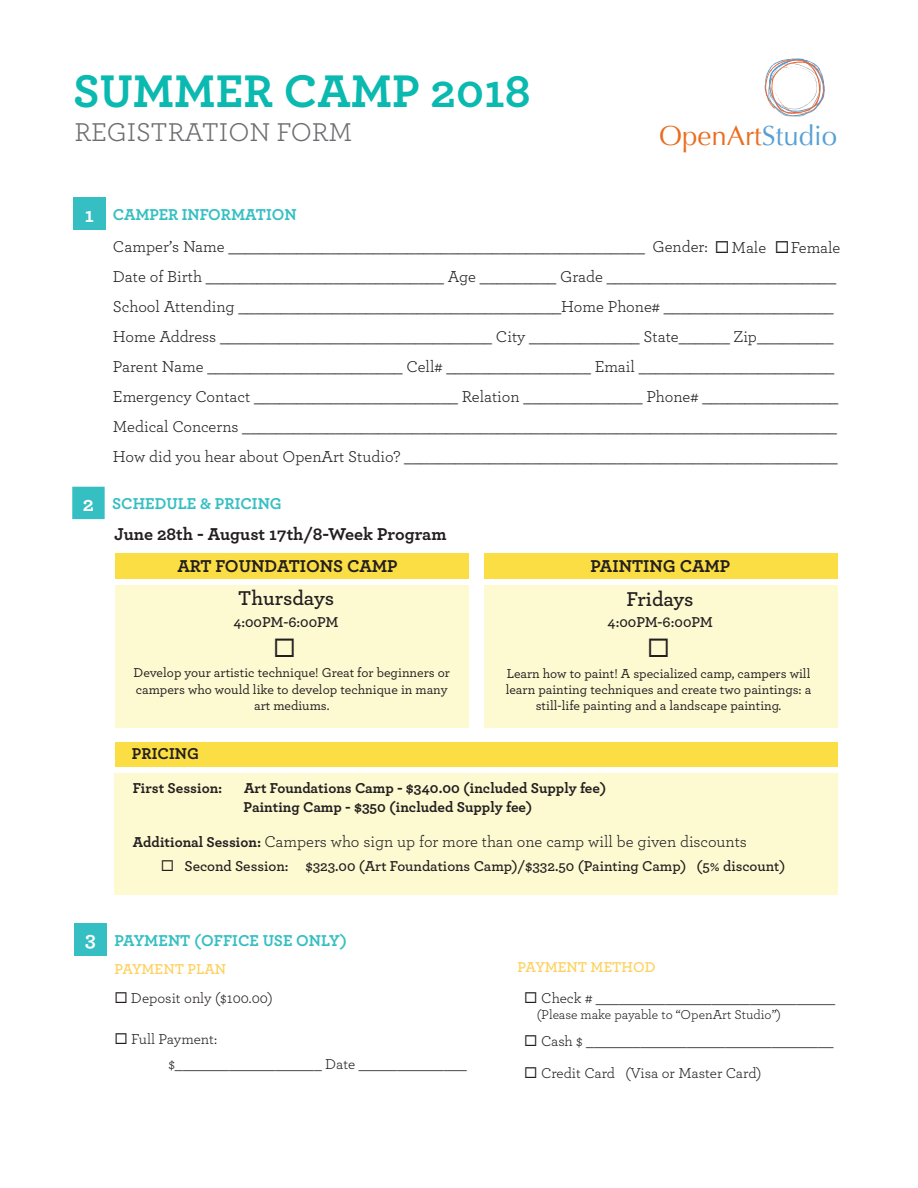
<style>
.page{position:relative;width:918px;height:1188px;background:#fff}
.page>*{position:absolute;margin:0;border:0;box-sizing:border-box;transform-origin:0 0}
.t1{font:700 48px "Archer";color:#0ab9af}
.t2{font:27.6px "Optima";color:#ea6d1f}
.t3{font:27px "Archer";color:#6c6d70}
.t4{font:600 21px "Archer Pro";letter-spacing:-.005em;color:#231f20}
.t5{font:700 21px "Archer";color:#fff}
.t6{font:700 18px "Archer Pro";color:#231f20}
.t7{font:16.5px/30px "Archer";color:#231f20}
.t8{font:700 16.5px "Archer";color:#35bfc3}
.t9{font:700 16.5px "Archer";color:#231f20}
.t10{font:15px/24.8px "Archer";color:#231f20}
.t11{font:600 15px "Archer";color:#231f20}
.t12{font:700 15px "Archer";color:#231f20}
.t13{font:700 15px "Archer Pro";color:#231f20}
.t14{font:600 15px "Archer Pro";color:#231f20}
.t15{font:600 15px "Archer";color:#fed05c}
.t16{font:500 13.5px/16.2px "Archer Pro";color:#231f20;text-align:center}
.t17{font:13.5px "Archer";color:#231f20}
.s1{color:#56a0d5}
.s2{font-weight:700;font-size:15px}
</style>
<div class="page">
<svg style="left:765px;top:58px;width:60px;height:59px"></svg>
<div style="left:73px;top:197px;width:32px;height:33px;background:#35bfc3"></div>
<svg style="left:72px;top:487px;width:33px;height:32px"></svg>
<div style="left:75px;top:923px;width:32px;height:33px;background:#35bfc3"></div>
<div style="left:115px;top:553px;width:353px;height:26px;background:#fbde43"></div>
<div style="left:484px;top:553px;width:353px;height:26px;background:#fbde43"></div>
<div style="left:115px;top:742px;width:722px;height:25px;background:#fbde43"></div>
<div style="left:115px;top:585px;width:353px;height:143px;background:#fdfad2"></div>
<div style="left:484px;top:585px;width:353px;height:143px;background:#fdfad2"></div>
<div style="left:115px;top:774px;width:723px;height:121px;background:#fdfad2"></div>
<h1 class="t1" style="left:73px;top:53px;width:459px">SUMMER CAMP 2018</h1>
<h3 class="t3" style="left:75px;top:113px;width:280px">REGISTRATION FORM</h3>
<p class="t5" style="left:85px;top:198px;width:11px">1</p>
<p class="t8" style="left:113px;top:201px;width:185px">CAMPER INFORMATION</p>
<h2 class="t2" style="left:659px;top:119px;width:179px">OpenArt<span class="s1">Studio</span></h2>
<p class="t5" style="left:83px;top:488px;width:13px">2</p>
<p class="t7" style="left:113px;top:230px;width:729px">Camper’s Name _________________________________________________ Gender: ◻Male ◻Female Date of Birth ____________________________ Age _________ Grade ___________________________ School Attending ______________________________________Home Phone# ____________________ Home Address ________________________________ City _____________ State______ Zip_________ Parent Name _______________________ Cell# _________________ Email _______________________ Emergency Contact ________________________ Relation ______________ Phone# ________________ Medical Concerns ______________________________________________________________________ How did you hear about OpenArt Studio? ___________________________________________________</p>
<p class="t8" style="left:112px;top:491px;width:171px">SCHEDULE &amp; PRICING</p>
<p class="t6" style="left:114px;top:520px;width:334px">June 28th - August 17th/8-Week Program</p>
<p class="t6" style="left:177px;top:552px;width:222px">ART FOUNDATIONS CAMP</p>
<p class="t6" style="left:590px;top:552px;width:141px">PAINTING CAMP</p>
<p class="t4" style="left:238px;top:583px;width:97px">Thursdays</p>
<p class="t4" style="left:626px;top:583px;width:69px">Fridays</p>
<p class="t14" style="left:233px;top:610px;width:107px">4:00PM-6:00PM</p>
<p class="t14" style="left:608px;top:611px;width:107px">4:00PM-6:00PM</p>
<p class="t16" style="left:134px;top:664px;width:318px">Develop your artistic technique! Great for beginners or campers who would like to develop technique in many art mediums.</p>
<p class="t16" style="left:506px;top:664px;width:307px">Learn how to paint! A specialized camp, campers will learn painting techniques and create two paintings: a still-life painting and a landscape painting.</p>
<p class="t9" style="left:132px;top:741px;width:69px">PRICING</p>
<p class="t12" style="left:133px;top:776px;width:91px">First Session:</p>
<p class="t12" style="left:244px;top:776px;width:364px">Art Foundations Camp - $340.00 (included Supply fee)</p>
<p class="t13" style="left:244px;top:795px;width:290px">Painting Camp - $350 (included Supply fee)</p>
<p class="t7" style="left:133px;top:825px;width:616px"><span class="s2">Additional Session:</span> Campers who sign up for more than one camp will be given discounts</p>
<p class="t11" style="left:161px;top:854px;width:626px">◻ Second Session: $323.00 (Art Foundations Camp)/$332.50 (Painting Camp) (5% discount)</p>
<p class="t5" style="left:85px;top:922px;width:12px">3</p>
<p class="t8" style="left:114px;top:927px;width:234px">PAYMENT (OFFICE USE ONLY)</p>
<p class="t15" style="left:114px;top:958px;width:113px">PAYMENT PLAN</p>
<p class="t10" style="left:114px;top:985px;width:160px">◻ Deposit only ($100.00)</p>
<p class="t10" style="left:168px;top:1026px;width:300px;text-indent:-54px">◻ Full Payment:<br>$___________________ Date ______________</p>
<p class="t15" style="left:518px;top:956px;width:139px">PAYMENT METHOD</p>
<p class="t10" style="left:524px;top:985px;width:312px">◻ Check # _______________________________</p>
<p class="t17" style="left:537px;top:1005px;width:246px">(Please make payable to “OpenArt Studio”)</p>
<p class="t10" style="left:524px;top:1028px;width:311px">◻ Cash $ ________________________________</p>
<p class="t10" style="left:524px;top:1060px;width:239px">◻ Credit Card (Visa or Master Card)</p>
</div>
